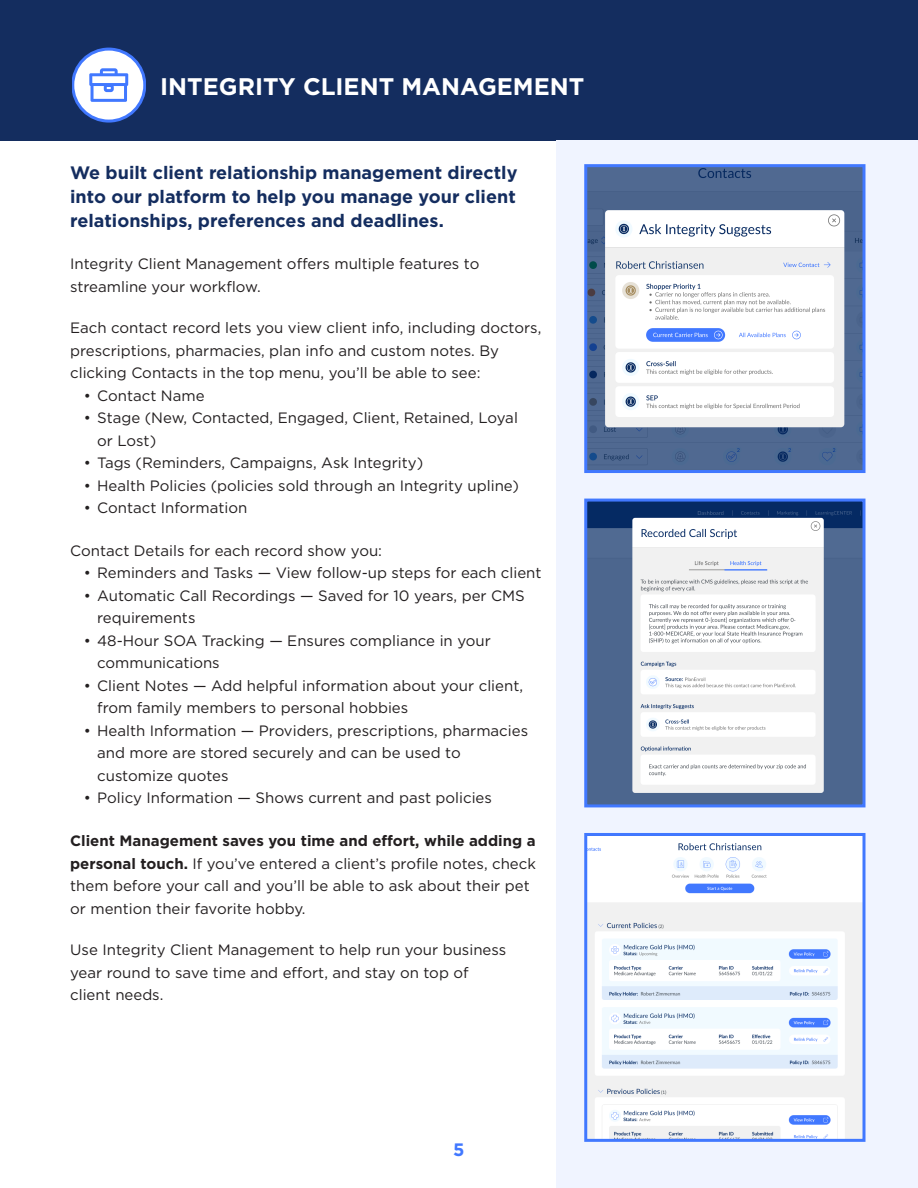
<style>
.page{position:relative;width:918px;height:1188px;background:#fff}
.page>*{position:absolute;margin:0;border:0;box-sizing:border-box;transform-origin:0 0}
.t1{font:700 24px "Gotham";color:#fff}
.t2{font:700 18px/24px "Gotham";color:#142d5f;text-align:justify}
.t3{font:700 18px "Gotham";color:#4178ff}
.t4{font:15px/22.5px "Gotham";color:#231f20}
.s1{font-weight:700}
</style>
<div class="page">
<div style="left:0;top:0;width:918px;height:140px;background:#142d5f"></div>
<div style="left:556px;top:140px;width:362px;height:1048px;background:#f0f4ff"></div>
<img style="left:588px;top:168px;width:274px;height:301px">
<div style="left:584px;top:164px;width:282px;height:309px;border:3px solid #4178ff"></div>
<img style="left:588px;top:503px;width:274px;height:300px">
<div style="left:584px;top:499px;width:282px;height:308px;border:3px solid #4178ff"></div>
<img style="left:588px;top:837px;width:274px;height:301px">
<div style="left:584px;top:833px;width:282px;height:309px;border:3px solid #4178ff"></div>
<svg style="left:72px;top:48px;width:73px;height:75px"></svg>
<h1 class="t1" style="left:160px;top:70px;width:426px">INTEGRITY CLIENT MANAGEMENT</h1>
<p class="t2" style="left:70px;top:160px;width:449px">We built client relationship management directly into our platform to help you manage your client relationships, preferences and deadlines.</p>
<p class="t4" style="left:70px;top:252px;width:411px">Integrity Client Management offers multiple features to streamline your workflow.</p>
<p class="t4" style="left:70px;top:316px;width:473px">Each contact record lets you view client info, including doctors, prescriptions, pharmacies, plan info and custom notes. By clicking Contacts in the top menu, you’ll be able to see:</p>
<p class="t4" style="left:84px;top:384px;width:122px">• Contact Name</p>
<p class="t4" style="left:97px;top:406px;width:422px;text-indent:-14px">• Stage (New, Contacted, Engaged, Client, Retained, Loyal or Lost)</p>
<p class="t4" style="left:84px;top:451px;width:341px">• Tags (Reminders, Campaigns, Ask Integrity)</p>
<p class="t4" style="left:84px;top:474px;width:437px">• Health Policies (policies sold through an Integrity upline)</p>
<p class="t4" style="left:84px;top:496px;width:165px">• Contact Information</p>
<p class="t4" style="left:70px;top:539px;width:313px">Contact Details for each record show you:</p>
<p class="t4" style="left:84px;top:562px;width:459px">• Reminders and Tasks — View follow-up steps for each client</p>
<p class="t4" style="left:97px;top:584px;width:429px;text-indent:-14px">• Automatic Call Recordings — Saved for 10 years, per CMS requirements</p>
<p class="t4" style="left:97px;top:629px;width:395px;text-indent:-14px">• 48-Hour SOA Tracking — Ensures compliance in your communications</p>
<p class="t4" style="left:97px;top:674px;width:427px;text-indent:-14px">• Client Notes — Add helpful information about your client, from family members to personal hobbies</p>
<p class="t4" style="left:97px;top:719px;width:432px;text-indent:-14px">• Health Information — Providers, prescriptions, pharmacies and more are stored securely and can be used to customize quotes</p>
<p class="t4" style="left:84px;top:787px;width:410px">• Policy Information — Shows current and past policies</p>
<p class="t4" style="left:70px;top:829px;width:467px"><span class="s1">Client Management saves you time and effort, while adding a personal touch.</span> If you’ve entered a client’s profile notes, check them before your call and you’ll be able to ask about their pet or mention their favorite hobby.</p>
<p class="t4" style="left:70px;top:938px;width:438px">Use Integrity Client Management to help run your business year round to save time and effort, and stay on top of client needs.</p>
<p class="t3" style="left:453px;top:1138px;width:13px">5</p>
</div>
